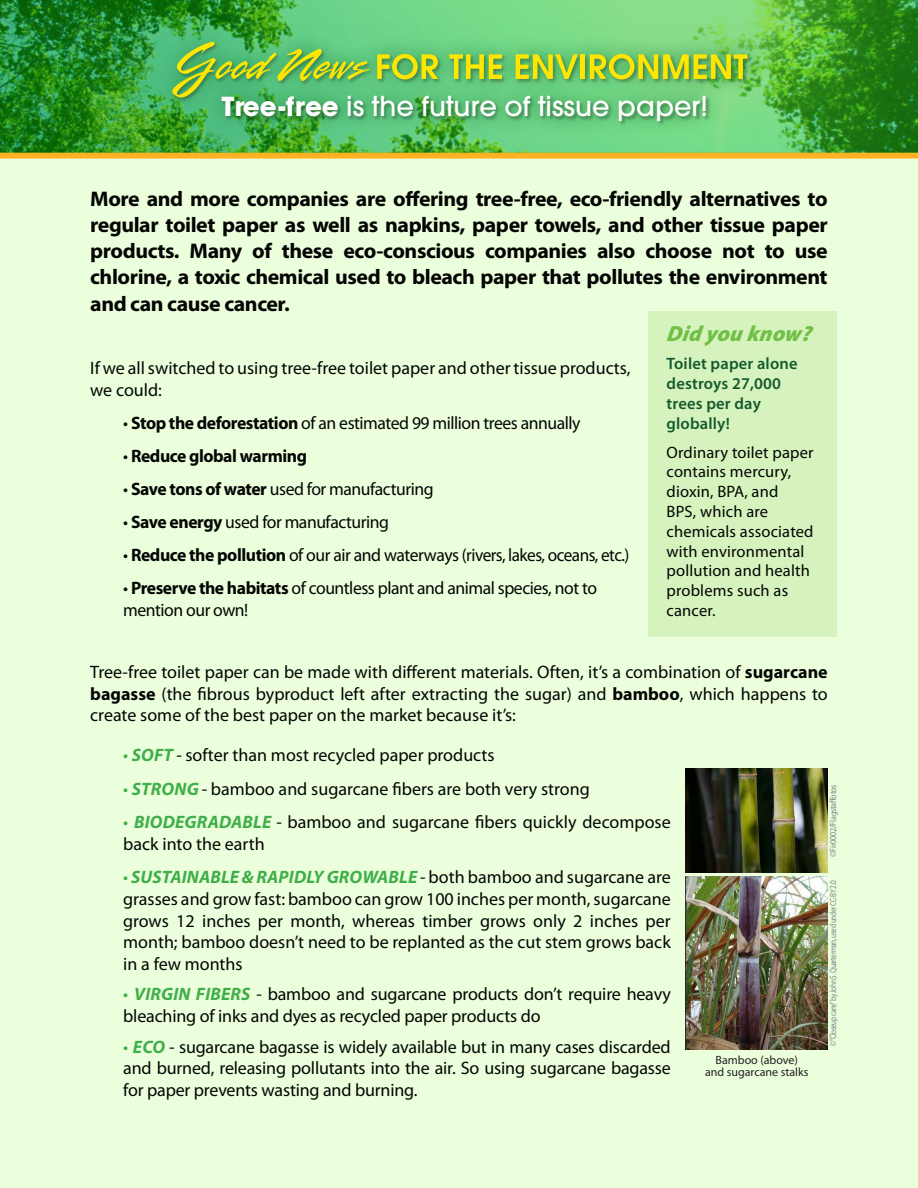
<style>
.page{position:relative;width:918px;height:1188px;background:#fff}
.page>*{position:absolute;margin:0;border:0;box-sizing:border-box;transform-origin:0 0}
.t1{font:500 27.3px "Avant Garde";color:#fff}
.t2{font:italic 900 21.9px "Myriad Pro";color:#71bf45}
.t3{font:700 21.15px/26.2px "Myriad Pro";letter-spacing:-.02em;color:#040503;text-align:justify}
.t4{font:18px/21.6px "Myriad Pro";letter-spacing:-.01em;color:#040503}
.t5{font:18px "Myriad Pro";letter-spacing:-.03em;color:#040503}
.t6{font:700 18px "Myriad Pro";letter-spacing:-.025em;color:#040503}
.t7{font:16.5px/19.8px "Myriad Pro";letter-spacing:.01em;color:#040503}
.t8{font:600 16.5px/19.8px "Myriad Pro";letter-spacing:.01em;color:#155a2e}
.t9{font:12px "Myriad Pro";color:#231f20}
.t10{font:9px "Myriad Pro";letter-spacing:-.05em;color:#808285;scale:.8 1}
.t11{font:9px "Myriad Pro";letter-spacing:-.025em;color:#808285;scale:.9 1}
.s1{font-family:"Avant Garde BQ";font-weight:700}
.s2{font-weight:700}
.s3{font-weight:400}
.s4{color:#40ae49}
.s5{font-weight:700;font-style:italic;color:#40ae49}
</style>
<div class="page">
<div style="left:0;top:156px;width:918px;height:1032px;background:#ebffdd"></div>
<div style="left:648px;top:311px;width:189px;height:326px;background:#d6f3be"></div>
<div style="left:0;top:153px;width:918px;height:6px;background:#ffb023"></div>
<img style="left:0;top:0;width:918px;height:153px">
<img style="left:686px;top:769px;width:142px;height:103px">
<img style="left:686px;top:876px;width:142px;height:174px">
<img style="left:153px;top:23px;width:614px;height:116px">
<svg style="left:172px;top:42px;width:197px;height:55px;background:#6dbe5d"></svg>
<svg style="left:377px;top:54px;width:61px;height:25px;background:#a4c836"></svg>
<svg style="left:449px;top:54px;width:53px;height:25px"></svg>
<svg style="left:516px;top:54px;width:62px;height:25px;background:#a3c938"></svg>
<div style="left:580px;top:54px;width:5px;height:25px;background:#ffe600"></div>
<svg style="left:590px;top:54px;width:157px;height:25px;background:#a9c831"></svg>
<h1 class="t1" style="left:221px;top:89px;width:488px"><span class="s1">Tree-free</span> is the future of tissue paper!</h1>
<p class="t3" style="left:90px;top:185px;width:739px">More and more companies are offering tree-free, eco-friendly alternatives to regular toilet paper as well as napkins, paper towels, and other tissue paper products. Many of these eco-conscious companies also choose not to use chlorine, a toxic chemical used to bleach paper that pollutes the environment and can cause cancer.</p>
<p class="t4" style="left:90px;top:357px;width:542px">If we all switched to using tree-free toilet paper and other tissue products, we could:</p>
<p class="t4" style="left:123px;top:411px;width:459px">• <span class="s2">Stop the deforestation</span> of an estimated 99 million trees annually</p>
<p class="t6" style="left:123px;top:444px;width:185px"><span class="s3">•</span> Reduce global warming</p>
<p class="t4" style="left:123px;top:477px;width:312px">• <span class="s2">Save tons of water</span> used for manufacturing</p>
<p class="t4" style="left:123px;top:510px;width:267px">• <span class="s2">Save energy</span> used for manufacturing</p>
<p class="t5" style="left:123px;top:543px;width:508px">• <span class="s2">Reduce the pollution</span> of our air and waterways (rivers, lakes, oceans, etc.)</p>
<p class="t4" style="left:123px;top:576px;width:475px;line-height:22.5px">• <span class="s2">Preserve the habitats</span> of countless plant and animal species, not to mention our own!</p>
<p class="t2" style="left:667px;top:321px;width:150px">Did you know?</p>
<p class="t8" style="left:667px;top:353px;width:133px">Toilet paper alone destroys 27,000 trees per day globally!</p>
<p class="t7" style="left:667px;top:442px;width:149px">Ordinary toilet paper contains mercury, dioxin, BPA, and<br>BPS, which are chemicals associated with environmental pollution and health problems such as cancer.</p>
<p class="t4" style="left:90px;top:661px;width:739px;text-align:justify">Tree-free toilet paper can be made with different materials. Often, it’s a combination of <span class="s2">sugarcane bagasse</span> (the fibrous byproduct left after extracting the sugar) and <span class="s2">bamboo</span>, which happens to create some of the best paper on the market because it’s:</p>
<p class="t4" style="left:123px;top:744px;width:373px"><span class="s4">•</span> <span class="s5">SOFT</span> - softer than most recycled paper products</p>
<p class="t4" style="left:123px;top:777px;width:468px"><span class="s4">•</span> <span class="s5">STRONG</span> - bamboo and sugarcane fibers are both very strong</p>
<p class="t4" style="left:123px;top:811px;width:549px"><span class="s4">•</span> <span class="s5">BIODEGRADABLE</span> - bamboo and sugarcane fibers quickly decompose back into the earth</p>
<p class="t4" style="left:123px;top:866px;width:549px;text-align:justify"><span class="s4">•</span> <span class="s5">SUSTAINABLE &amp; RAPIDLY GROWABLE</span> - both bamboo and sugarcane are grasses and grow fast: bamboo can grow 100 inches per month, sugarcane grows 12 inches per month, whereas timber grows only 2 inches per month; bamboo doesn’t need to be replanted as the cut stem grows back in a few months</p>
<p class="t4" style="left:123px;top:983px;width:549px"><span class="s4">•</span> <span class="s5">VIRGIN FIBERS</span> - bamboo and sugarcane products don’t require heavy bleaching of inks and dyes as recycled paper products do</p>
<p class="t4" style="left:123px;top:1035px;width:549px;text-align:justify"><span class="s4">•</span> <span class="s5">ECO</span> - sugarcane bagasse is widely available but in many cases discarded and burned, releasing pollutants into the air. So using sugarcane bagasse for paper prevents wasting and burning.</p>
<p class="t11" style="left:828px;top:857px;width:82px;rotate:-90deg">©Fir0002/Flagstaffotos</p>
<p class="t10" style="left:828px;top:1046px;width:208px;rotate:-90deg">©”Closeup cane”by John S. Quarterman, used under CC-BY 2.0</p>
<p class="t9" style="left:716px;top:1053px;width:84px">Bamboo (above)</p>
<p class="t9" style="left:705px;top:1065px;width:105px">and sugarcane stalks</p>
</div>
